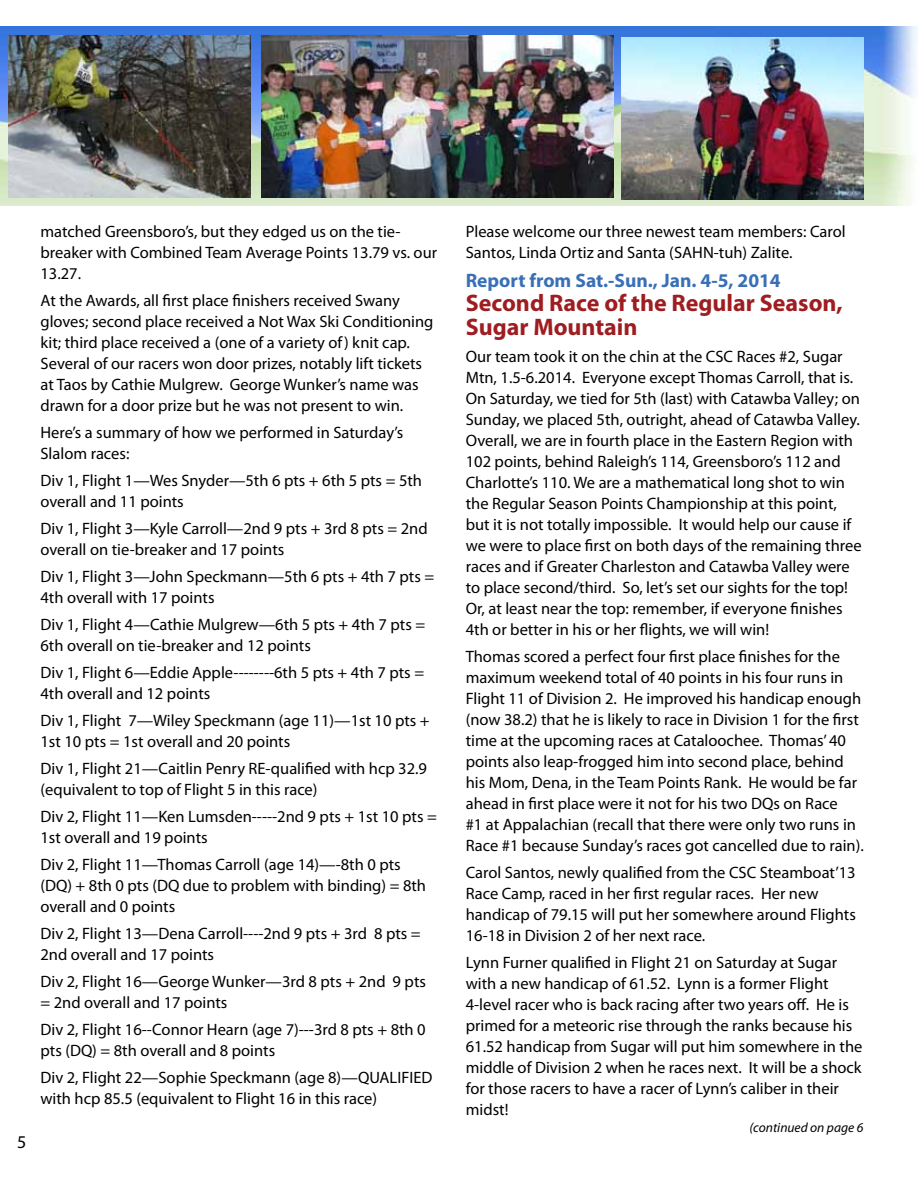
<style>
.page{position:relative;width:918px;height:1188px;background:#fff}
.page>*{position:absolute;margin:0;border:0;box-sizing:border-box;transform-origin:0 0}
.t1{font:700 24px/24px "Myriad Pro";color:#9e1d20}
.t2{font:700 19.5px "Myriad Pro";color:#396fb7}
.t3{font:18px "Myriad Pro";color:#000}
.t4{font:16.5px/21px "Myriad Pro";color:#000}
.t5{font:italic 13.5px "Myriad Pro";color:#000}
</style>
<div class="page">
<img style="left:0;top:27px;width:917px;height:178px">
<img style="left:261px;top:36px;width:352px;height:162px">
<img style="left:621px;top:38px;width:243px;height:162px">
<img style="left:9px;top:36px;width:242px;height:162px">
<p class="t3" style="left:17px;top:1130px;width:11px">5</p>
<p class="t4" style="left:40px;top:221px;width:398px">matched Greensboro’s, but they edged us on the tie&shy;breaker with Combined Team Average Points 13.79 vs. our<br>13.27.</p>
<p class="t4" style="left:40px;top:290px;width:395px">At the Awards, all first place finishers received Swany gloves; second place received a Not Wax Ski Conditioning kit; third place received a (one of a variety of) knit cap.<br>Several of our racers won door prizes, notably lift tickets at Taos by Cathie Mulgrew. George Wunker’s name was drawn for a door prize but he was not present to win.</p>
<p class="t4" style="left:40px;top:422px;width:364px">Here’s a summary of how we performed in Saturday’s<br>Slalom races:</p>
<p class="t4" style="left:40px;top:470px;width:383px">Div 1, Flight 1—Wes Snyder—5th 6 pts + 6th 5 pts = 5th overall and 11 points</p>
<p class="t4" style="left:40px;top:518px;width:389px">Div 1, Flight 3—Kyle Carroll—2nd 9 pts + 3rd 8 pts = 2nd overall on tie-breaker and 17 points</p>
<p class="t4" style="left:40px;top:566px;width:395px">Div 1, Flight 3—John Speckmann—5th 6 pts + 4th 7 pts =<br>4th overall with 17 points</p>
<p class="t4" style="left:40px;top:614px;width:386px">Div 1, Flight 4—Cathie Mulgrew—6th 5 pts + 4th 7 pts =<br>6th overall on tie-breaker and 12 points</p>
<p class="t4" style="left:40px;top:662px;width:385px">Div 1, Flight 6—Eddie Apple--------6th 5 pts + 4th 7 pts =<br>4th overall and 12 points</p>
<p class="t4" style="left:40px;top:710px;width:391px">Div 1, Flight 7—Wiley Speckmann (age 11)—1st 10 pts +<br>1st 10 pts = 1st overall and 20 points</p>
<p class="t4" style="left:40px;top:758px;width:388px">Div 1, Flight 21—Caitlin Penry RE-qualified with hcp 32.9 (equivalent to top of Flight 5 in this race)</p>
<p class="t4" style="left:40px;top:806px;width:398px">Div 2, Flight 11—Ken Lumsden-----2nd 9 pts + 1st 10 pts =<br>1st overall and 19 points</p>
<p class="t4" style="left:40px;top:854px;width:387px">Div 2, Flight 11—Thomas Carroll (age 14)—-8th 0 pts (DQ) + 8th 0 pts (DQ due to problem with binding) = 8th overall and 0 points</p>
<p class="t4" style="left:40px;top:923px;width:382px">Div 2, Flight 13—Dena Carroll----2nd 9 pts + 3rd 8 pts =<br>2nd overall and 17 points</p>
<p class="t4" style="left:40px;top:971px;width:387px">Div 2, Flight 16—George Wunker—3rd 8 pts + 2nd 9 pts = 2nd overall and 17 points</p>
<p class="t4" style="left:40px;top:1019px;width:387px">Div 2, Flight 16--Connor Hearn (age 7)---3rd 8 pts + 8th 0 pts (DQ) = 8th overall and 8 points</p>
<p class="t4" style="left:40px;top:1067px;width:393px">Div 2, Flight 22—Sophie Speckmann (age 8)—QUALIFIED with hcp 85.5 (equivalent to Flight 16 in this race)</p>
<p class="t4" style="left:466px;top:221px;width:381px">Please welcome our three newest team members: Carol<br>Santos, Linda Ortiz and Santa (SAHN-tuh) Zalite.</p>
<p class="t2" style="left:466px;top:267px;width:317px">Report from Sat.-Sun., Jan. 4-5, 2014</p>
<h1 class="t1" style="left:466px;top:290px;width:379px">Second Race of the Regular Season,<br>Sugar Mountain</h1>
<p class="t4" style="left:466px;top:346px;width:397px">Our team took it on the chin at the CSC Races #2, Sugar Mtn, 1.5-6.2014. Everyone except Thomas Carroll, that is.<br>On Saturday, we tied for 5th (last) with Catawba Valley; on Sunday, we placed 5th, outright, ahead of Catawba Valley.<br>Overall, we are in fourth place in the Eastern Region with 102 points, behind Raleigh’s 114, Greensboro’s 112 and Charlotte’s 110. We are a mathematical long shot to win the Regular Season Points Championship at this point, but it is not totally impossible. It would help our cause if we were to place first on both days of the remaining three races and if Greater Charleston and Catawba Valley were to place second/third. So, let’s set our sights for the top!<br>Or, at least near the top: remember, if everyone finishes 4th or better in his or her flights, we will win!</p>
<p class="t4" style="left:466px;top:646px;width:400px">Thomas scored a perfect four first place finishes for the maximum weekend total of 40 points in his four runs in Flight 11 of Division 2. He improved his handicap enough (now 38.2) that he is likely to race in Division 1 for the first time at the upcoming races at Cataloochee. Thomas’ 40 points also leap-frogged him into second place, behind his Mom, Dena, in the Team Points Rank. He would be far ahead in first place were it not for his two DQs on Race<br>#1 at Appalachian (recall that there were only two runs in Race #1 because Sunday’s races got cancelled due to rain).</p>
<p class="t4" style="left:466px;top:862px;width:392px">Carol Santos, newly qualified from the CSC Steamboat’13<br>Race Camp, raced in her first regular races. Her new handicap of 79.15 will put her somewhere around Flights 16-18 in Division 2 of her next race.</p>
<p class="t4" style="left:466px;top:952px;width:398px">Lynn Furner qualified in Flight 21 on Saturday at Sugar with a new handicap of 61.52. Lynn is a former Flight 4-level racer who is back racing after two years off. He is primed for a meteoric rise through the ranks because his 61.52 handicap from Sugar will put him somewhere in the middle of Division 2 when he races next. It will be a shock for those racers to have a racer of Lynn’s caliber in their midst!</p>
<p class="t5" style="left:750px;top:1119px;width:115px">(continued on page 6</p>
</div>
